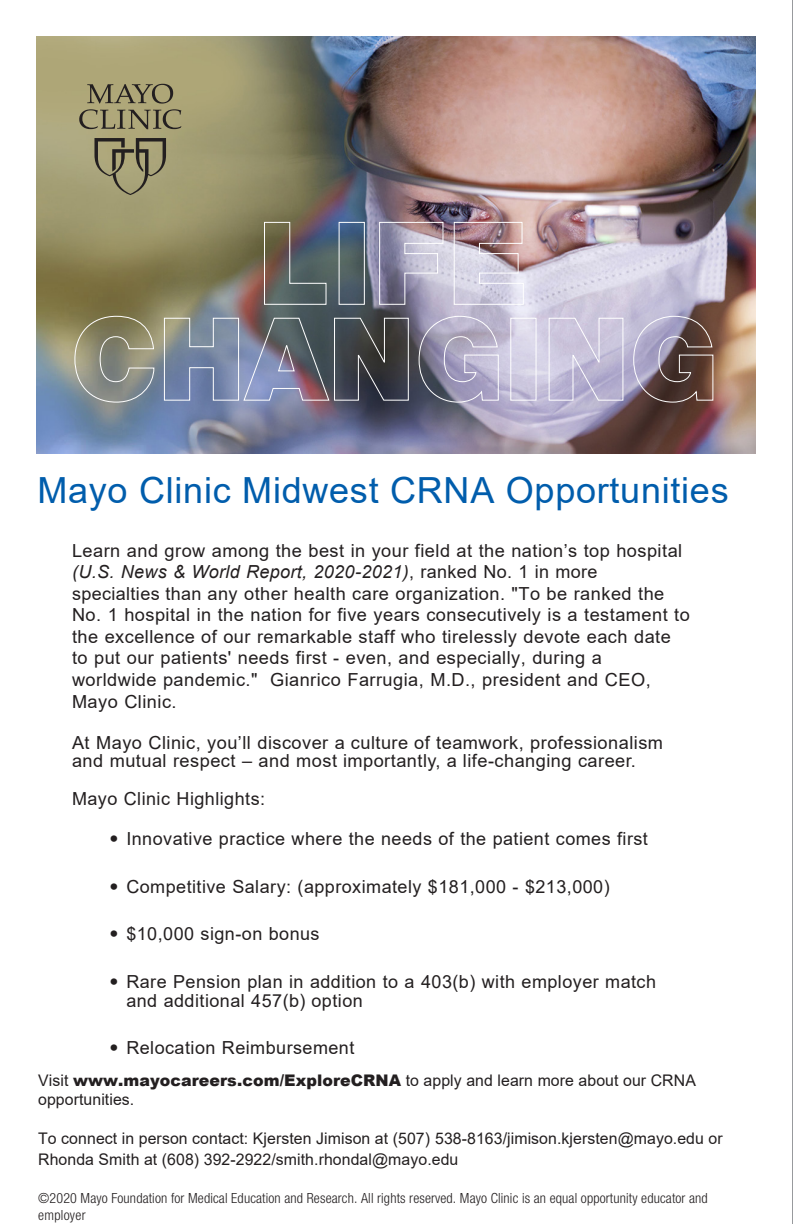
<style>
.page{position:relative;width:793px;height:1224px;background:#fff}
.page>*{position:absolute;margin:0;border:0;box-sizing:border-box;transform-origin:0 0}
.t1{font:36px "Arial";letter-spacing:.02em;color:#015dac}
.t2{font:18px/21.6px "Arial";letter-spacing:.025em;color:#231f20}
.t3{font:16px/19.2px "Arial";letter-spacing:.005em;color:#231f20}
.t4{font:300 condensed 14px/16.6px "Helvetica Neue LT Std";letter-spacing:.01em;color:#231f20}
.s1{font-style:italic}
.s2{font-family:"Helvetica Neue LT Std";font-weight:300}
.s3{font-weight:900}
</style>
<div class="page">
<img style="left:36px;top:36px;width:719px;height:418px">
<svg style="left:94px;top:138px;width:72px;height:57px;background:#898463"></svg>
<svg style="left:79px;top:84px;width:102px;height:45px;background:#918a66"></svg>
<img style="left:263px;top:221px;width:261px;height:84px">
<img style="left:74px;top:315px;width:639px;height:88px">
<hr style="left:792px;top:0;width:1px;height:1224px;background:#939598">
<p class="t1" style="left:37px;top:465px;width:692px">Mayo Clinic Midwest CRNA Opportunities</p>
<p class="t2" style="left:72px;top:539px;width:619px">Learn and grow among the best in your field at the nation’s top hospital <span class="s1">(U.S. News &amp; World Report, 2020-2021)</span>, ranked No. 1 in more<br>specialties than any other health care organization. "To be ranked the No. 1 hospital in the nation for five years consecutively is a testament to the excellence of our remarkable staff who tirelessly devote each date to put our patients' needs first - even, and especially, during a worldwide pandemic." Gianrico Farrugia, M.D., president and CEO, Mayo Clinic.</p>
<p class="t2" style="left:72px;top:734px;width:592px;line-height:18px">At Mayo Clinic, you’ll discover a culture of teamwork, professionalism and mutual respect – and most importantly, a life-changing career.</p>
<p class="t2" style="left:72px;top:788px;width:194px">Mayo Clinic Highlights:</p>
<p class="t2" style="left:109px;top:828px;width:540px"><span class="s2">•</span> Innovative practice where the needs of the patient comes first</p>
<p class="t2" style="left:109px;top:875px;width:501px"><span class="s2">•</span> Competitive Salary: (approximately $181,000 - $213,000)</p>
<p class="t2" style="left:109px;top:923px;width:212px"><span class="s2">•</span> $10,000 sign-on bonus</p>
<p class="t2" style="left:126px;top:971px;width:531px;line-height:19.6px;text-indent:-17px"><span class="s2">•</span> Rare Pension plan in addition to a 403(b) with employer match and additional 457(b) option</p>
<p class="t2" style="left:109px;top:1036px;width:246px"><span class="s2">•</span> Relocation Reimbursement</p>
<p class="t3" style="left:38px;top:1071px;width:659px">Visit <span class="s3">www.mayocareers.com/ExploreCRNA</span> to apply and learn more about our CRNA opportunities.</p>
<p class="t3" style="left:38px;top:1128px;width:686px;line-height:20.6px">To connect in person contact: Kjersten Jimison at (507) 538-8163/jimison.kjersten@mayo.edu or<br>Rhonda Smith at (608) 392-2922/smith.rhondal@mayo.edu</p>
<p class="t4" style="left:38px;top:1190px;width:671px">©2020 Mayo Foundation for Medical Education and Research. All rights reserved. Mayo Clinic is an equal opportunity educator and employer</p>
</div>
